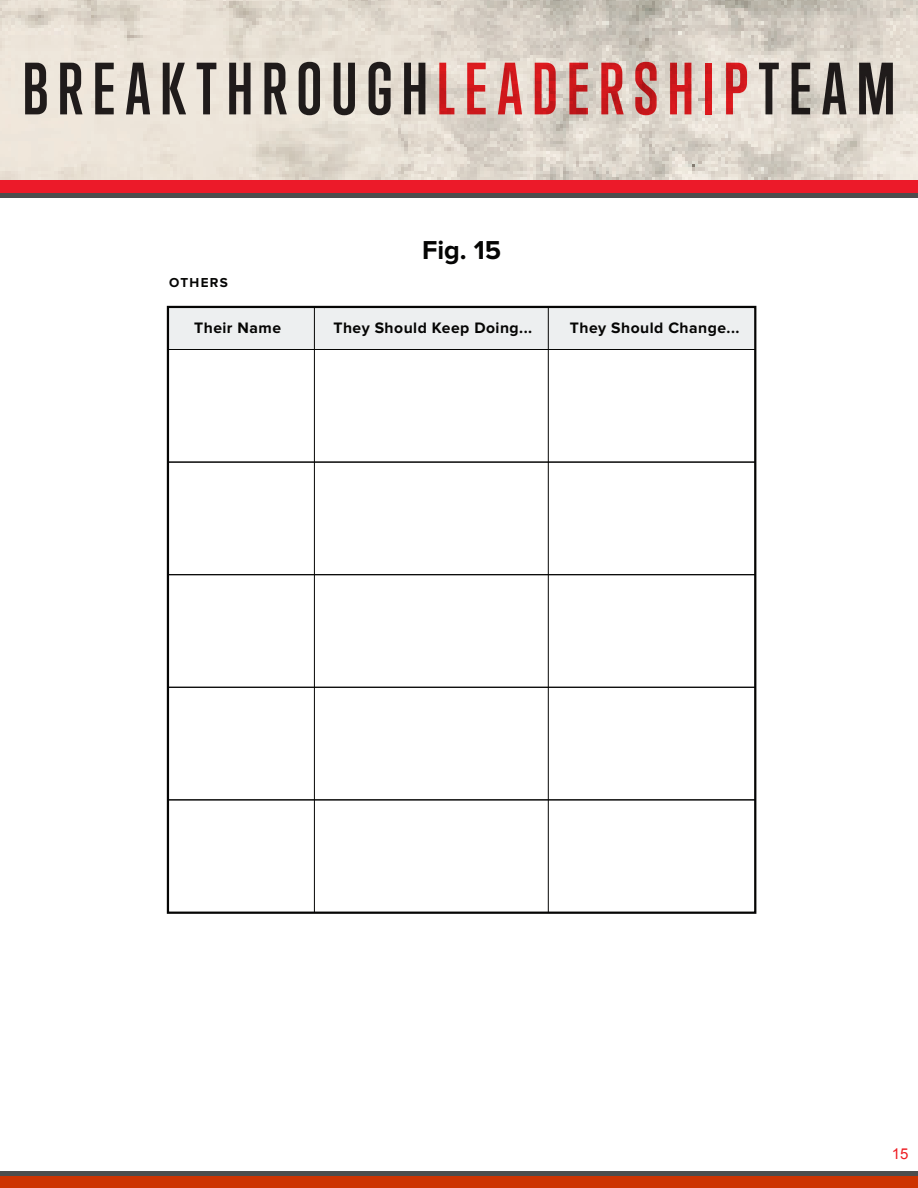
<style>
.page{position:relative;width:918px;height:1188px;background:#fff}
.page>*{position:absolute;margin:0;border:0;box-sizing:border-box;transform-origin:0 0}
.t1{font:700 67.5px "Trump Gothic Pro";letter-spacing:.14em;color:#231f20}
.t2{font:700 26.85px "Proxima Nova";color:#050504}
.t3{font:700 15.75px "Proxima Nova";letter-spacing:.03em;color:#050504}
.t4{font:15px "Arial";color:#ee1d23}
.t5{font:700 13.5px "Proxima Nova";letter-spacing:.1em;color:#050504}
.s1{color:#ee1d23}
</style>
<div class="page">
<svg style="left:0;top:192px;width:918px;height:6px;background:#674447"></svg>
<div style="left:0;top:158px;width:918px;height:34px;background:#ec1a29"></div>
<div style="left:0;top:1171px;width:918px;height:9px;background:#4d4d4d"></div>
<div style="left:0;top:1176px;width:918px;height:12px;background:#cd3301"></div>
<img style="left:0;top:0;width:918px;height:180px">
<div style="left:168px;top:308px;width:587px;height:42px;background:#edeff0"></div>
<div style="left:168px;top:349px;width:588px;height:113px;border:1px solid #050504"></div>
<div style="left:168px;top:462px;width:588px;height:113px;border:1px solid #050504"></div>
<div style="left:168px;top:574px;width:588px;height:114px;border:1px solid #050504"></div>
<div style="left:168px;top:687px;width:588px;height:113px;border:1px solid #050504"></div>
<hr style="left:314px;top:307px;width:1px;height:605px;background:#050504">
<hr style="left:548px;top:307px;width:1px;height:605px;background:#050504">
<h1 class="t1" style="left:22px;top:48px;width:875px">BREAKTHROUGH<span class="s1">LEADERSHIP</span>TEAM</h1>
<p class="t5" style="left:169px;top:277px;width:60px">OTHERS</p>
<p class="t3" style="left:194px;top:321px;width:88px">Their Name</p>
<p class="t2" style="left:422px;top:238px;width:81px">Fig. 15</p>
<p class="t3" style="left:333px;top:321px;width:200px">They Should Keep Doing...</p>
<p class="t3" style="left:570px;top:321px;width:171px">They Should Change...</p>
<p class="t4" style="left:892px;top:1144px;width:18px">15</p>
</div>
